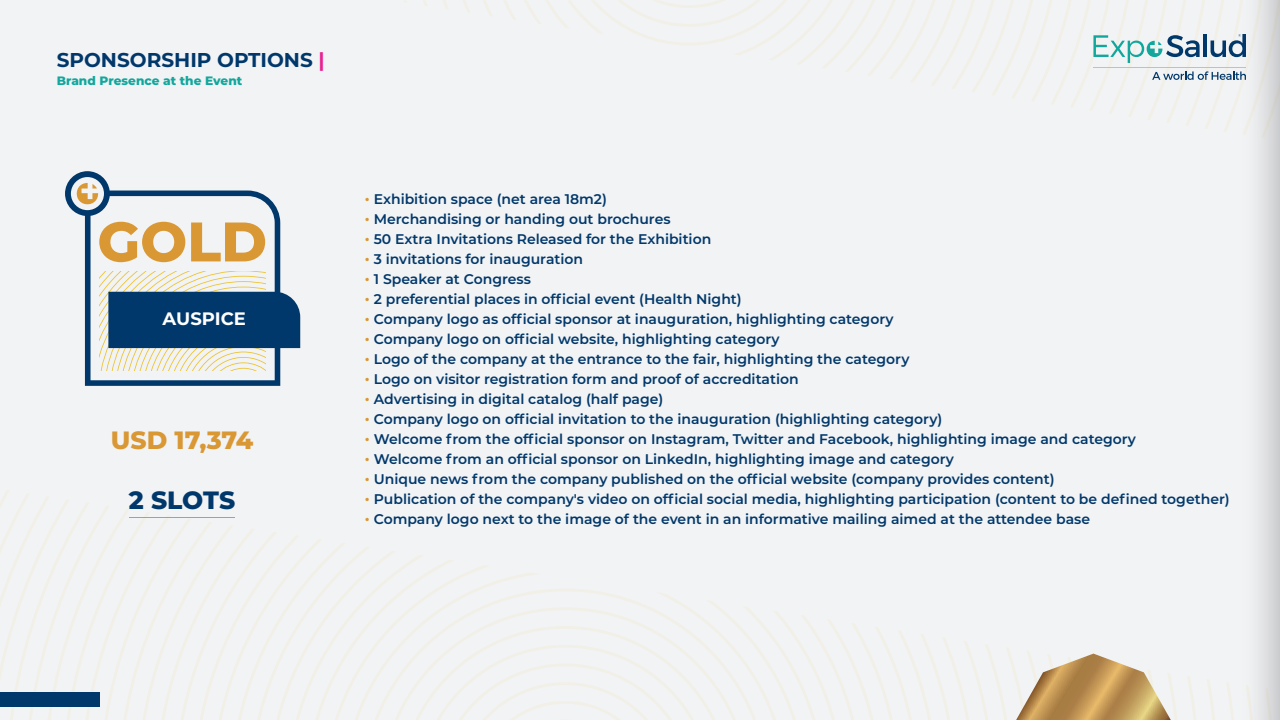
<style>
.page{position:relative;width:1280px;height:720px;background:#f2f3f4}
.page>*{position:absolute;margin:0;border:0;box-sizing:border-box;transform-origin:0 0}
.t1{font:800 55.6px "Montserrat";color:#d99834}
.t2{font:800 25px "Montserrat";color:#d99834}
.t3{font:800 25px "Montserrat";letter-spacing:-.005em;color:#01386b}
.t4{font:700 20px "Montserrat";color:#01386b}
.t5{font:700 18px "Montserrat";color:#fff}
.t6{font:600 14px/20px "Montserrat";color:#01386b}
.t7{font:800 12.2px "Montserrat";color:#12a79d}
.s1{color:#e82292}
</style>
<div class="page">
<svg style="left:230px;top:526px;width:671px;height:194px"></svg>
<svg style="left:249px;top:526px;width:633px;height:194px"></svg>
<svg style="left:267px;top:526px;width:596px;height:194px"></svg>
<svg style="left:286px;top:526px;width:558px;height:194px"></svg>
<svg style="left:305px;top:532px;width:521px;height:188px"></svg>
<svg style="left:324px;top:551px;width:483px;height:169px"></svg>
<svg style="left:342px;top:570px;width:446px;height:150px"></svg>
<svg style="left:361px;top:589px;width:408px;height:131px"></svg>
<svg style="left:380px;top:607px;width:371px;height:113px"></svg>
<svg style="left:399px;top:626px;width:333px;height:94px"></svg>
<svg style="left:485px;top:0;width:408px;height:79px"></svg>
<svg style="left:504px;top:0;width:370px;height:79px"></svg>
<svg style="left:522px;top:0;width:334px;height:79px"></svg>
<div style="left:1240px;top:0;width:40px;height:720px;background:linear-gradient(to right,#f8f9f9,#d0d0d3)"></div>
<hr style="left:1203px;top:34px;width:4px;height:23px;background:#01386b">
<svg style="left:1211px;top:34px;width:35px;height:23px"></svg>
<svg style="left:1093px;top:35px;width:107px;height:28px"></svg>
<svg style="left:1152px;top:71px;width:94px;height:9px"></svg>
<hr style="left:1093px;top:67px;width:153px;height:1px;background:#b9c0d6">
<svg style="left:65px;top:171px;width:215px;height:215px"></svg>
<svg style="left:77px;top:183px;width:21px;height:21px"></svg>
<svg style="left:100px;top:272px;width:200px;height:99px"></svg>
<hr style="left:130px;top:517px;width:105px;height:1px;background:#d99834">
<svg style="left:1016px;top:654px;width:155px;height:66px"></svg>
<div style="left:0;top:692px;width:99px;height:15px;background:#01386b"></div>
<h3 class="t4" style="left:57px;top:46px;width:270px">SPONSORSHIP OPTIONS <span class="s1">|</span></h3>
<p class="t7" style="left:57px;top:72px;width:187px">Brand Presence at the Event</p>
<h1 class="t1" style="left:97px;top:201px;width:171px">GOLD</h1>
<p class="t5" style="left:163px;top:306px;width:85px">AUSPICE</p>
<h2 class="t2" style="left:111px;top:421px;width:144px">USD 17,374</h2>
<h2 class="t3" style="left:129px;top:481px;width:108px">2 SLOTS</h2>
<p class="t6" style="left:365px;top:189px;width:866px"><sup>.</sup> Exhibition space (net area 18m2)<br><sup>.</sup> Merchandising or handing out brochures<br><sup>.</sup> 50 Extra Invitations Released for the Exhibition<br><sup>.</sup> 3 invitations for inauguration<br><sup>.</sup> 1 Speaker at Congress<br><sup>.</sup> 2 preferential places in official event (Health Night)<br><sup>.</sup> Company logo as official sponsor at inauguration, highlighting category<br><sup>.</sup> Company logo on official website, highlighting category<br><sup>.</sup> Logo of the company at the entrance to the fair, highlighting the category<br><sup>.</sup> Logo on visitor registration form and proof of accreditation<br><sup>.</sup> Advertising in digital catalog (half page)<br><sup>.</sup> Company logo on official invitation to the inauguration (highlighting category)<br><sup>.</sup> Welcome from the official sponsor on Instagram, Twitter and Facebook, highlighting image and category<br><sup>.</sup> Welcome from an official sponsor on LinkedIn, highlighting image and category<br><sup>.</sup> Unique news from the company published on the official website (company provides content)<br><sup>.</sup> Publication of the company's video on official social media, highlighting participation (content to be defined together) <sup>.</sup> Company logo next to the image of the event in an informative mailing aimed at the attendee base</p>
</div>
